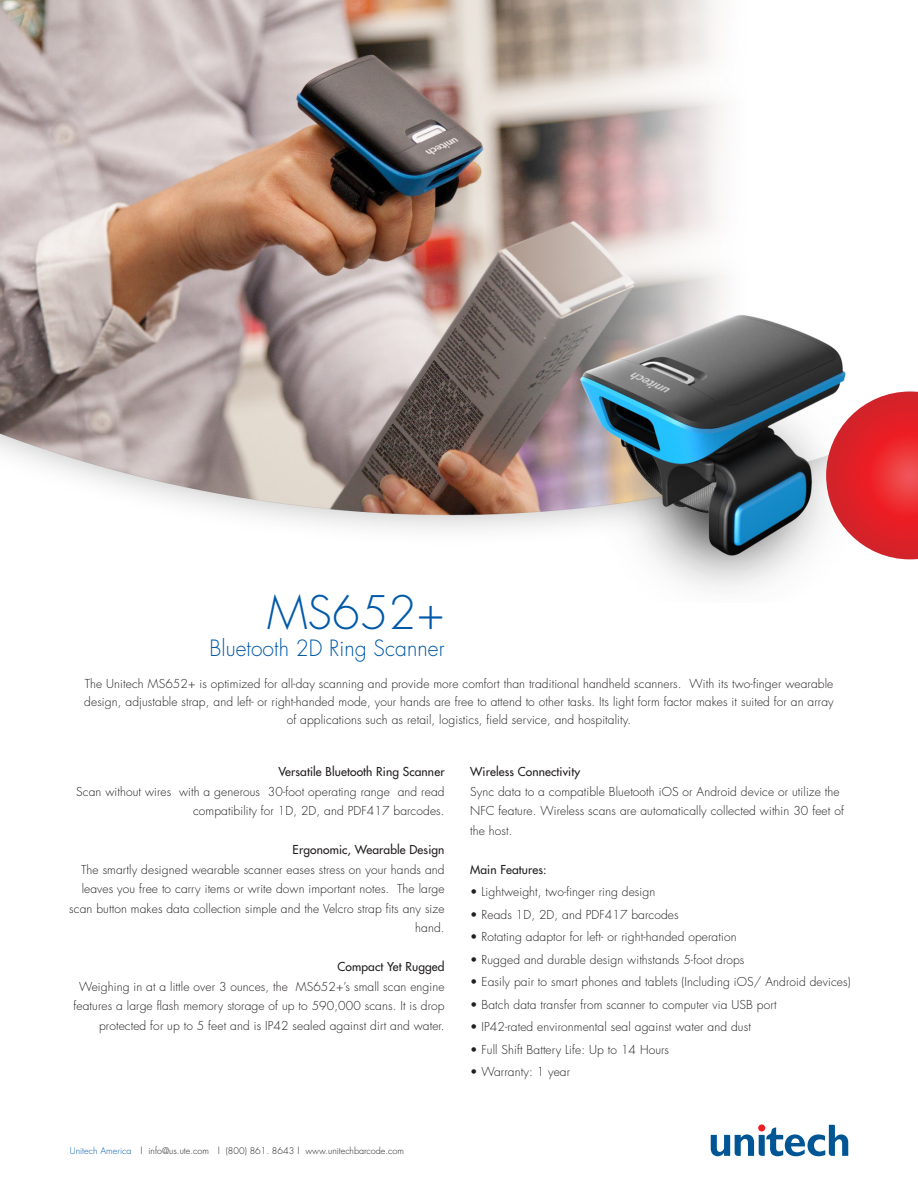
<style>
.page{position:relative;width:918px;height:1188px;background:#fff}
.page>*{position:absolute;margin:0;border:0;box-sizing:border-box;transform-origin:0 0}
.t1{font:300 45px "Futura";letter-spacing:.005em;color:#0059a8}
.t2{font:300 21.9px "Futura";letter-spacing:.005em;color:#0059a8;scale:.96 1}
.t3{font:300 12px/19.5px "Futura";letter-spacing:.01em;color:#231f20;text-align:right}
.t4{font:12px "Futura";letter-spacing:.01em;color:#231f20}
.t5{font:300 9px "Futura";color:#231f20}
.s1{color:#0059a8}
</style>
<div class="page">
<img style="left:0;top:0;width:918px;height:588px">
<svg style="left:826px;top:392px;width:92px;height:167px"></svg>
<svg style="left:711px;top:1125px;width:137px;height:31px"></svg>
<p class="t1" style="left:267px;top:583px;width:179px">MS652+</p>
<p class="t2" style="left:209px;top:634px;width:246px">Bluetooth 2D Ring Scanner</p>
<p class="t3" style="left:84px;top:675px;width:751px;line-height:18px;text-align:center">The Unitech MS652+ is optimized for all-day scanning and provide more comfort than traditional handheld scanners. With its two-finger wearable design, adjustable strap, and left- or right-handed mode, your hands are free to attend to other tasks. Its light form factor makes it suited for an array of applications such as retail, logistics, field service, and hospitality.</p>
<p class="t4" style="left:278px;top:764px;width:168px">Versatile Bluetooth Ring Scanner</p>
<p class="t3" style="left:76px;top:782px;width:370px">Scan without wires with a generous 30-foot operating range and read compatibility for 1D, 2D, and PDF417 barcodes.</p>
<p class="t4" style="left:293px;top:842px;width:153px">Ergonomic, Wearable Design</p>
<p class="t3" style="left:69px;top:860px;width:377px">The smartly designed wearable scanner eases stress on your hands and leaves you free to carry items or write down important notes. The large scan button makes data collection simple and the Velcro strap fits any size hand.</p>
<p class="t4" style="left:338px;top:959px;width:109px">Compact Yet Rugged</p>
<p class="t3" style="left:74px;top:977px;width:373px">Weighing in at a little over 3 ounces, the MS652+’s small scan engine features a large flash memory storage of up to 590,000 scans. It is drop protected for up to 5 feet and is IP42 sealed against dirt and water.</p>
<p class="t4" style="left:470px;top:764px;width:112px">Wireless Connectivity</p>
<p class="t3" style="left:470px;top:782px;width:375px;text-align:left">Sync data to a compatible Bluetooth iOS or Android device or utilize the<br>NFC feature. Wireless scans are automatically collected within 30 feet of the host.</p>
<p class="t4" style="left:470px;top:861px;width:78px">Main Features:</p>
<p class="t3" style="left:470px;top:882px;width:187px">• Lightweight, two-finger ring design</p>
<p class="t3" style="left:470px;top:905px;width:210px">• Reads 1D, 2D, and PDF417 barcodes</p>
<p class="t3" style="left:470px;top:927px;width:268px">• Rotating adaptor for left- or right-handed operation</p>
<p class="t3" style="left:470px;top:950px;width:276px">• Rugged and durable design withstands 5-foot drops</p>
<p class="t3" style="left:470px;top:972px;width:382px">• Easily pair to smart phones and tablets (Including iOS/ Android devices)</p>
<p class="t3" style="left:470px;top:995px;width:308px">• Batch data transfer from scanner to computer via USB port</p>
<p class="t3" style="left:470px;top:1017px;width:282px">• IP42-rated environmental seal against water and dust</p>
<p class="t3" style="left:470px;top:1040px;width:201px">• Full Shift Battery Life: Up to 14 Hours</p>
<p class="t3" style="left:470px;top:1062px;width:102px">• Warranty: 1 year</p>
<p class="t5" style="left:70px;top:1145px;width:336px"><span class="s1">Unitech America</span> | info@us.ute.com | (800) 861. 8643 | www.unitechbarcode.com</p>
</div>
